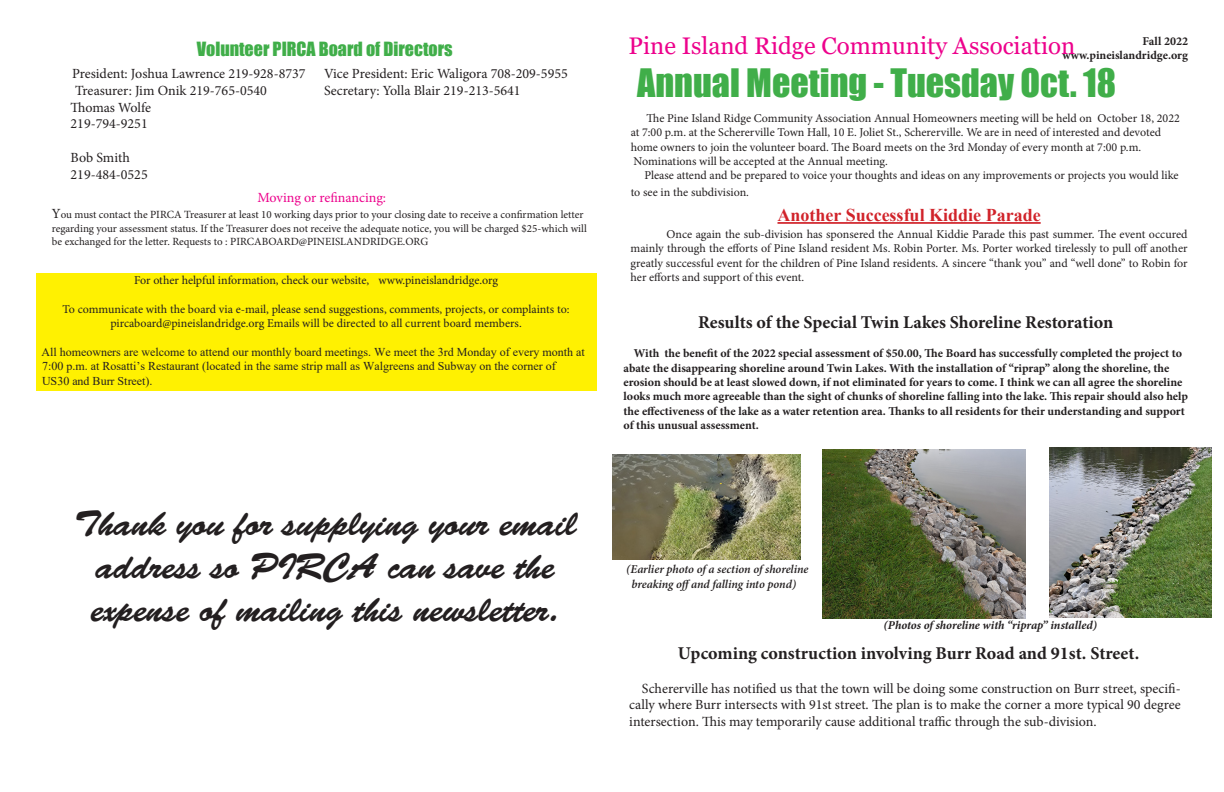
<style>
.page{position:relative;width:1224px;height:792px;background:#fff}
.page>*{position:absolute;margin:0;border:0;box-sizing:border-box;transform-origin:0 0}
.t1{font:36px "Bermuda Script";color:#231f20}
.t2{font:36px "Impact";color:#40ae49}
.t3{font:24px "Georgia";color:#ed028c}
.t4{font:700 18px "Minion Pro";color:#231f20}
.t5{font:18px "Impact";color:#40ae49}
.t6{font:700 18px "Times New Roman";color:#d1232a}
.t7{font:14px/16.8px "Minion Pro";color:#231f20}
.t8{font:14px "Minion Pro";letter-spacing:-.005em;color:#ed028c}
.t9{font:12px/14.4px "Minion Pro";letter-spacing:-.005em;color:#231f20}
.t10{font:700 12px/14.4px "Minion Pro";color:#231f20}
.t11{font:12px/14.4px "Times New Roman";color:#231f20}
.t12{font:italic 600 12px "Minion Pro";letter-spacing:-.01em;color:#231f20}
.t13{font:italic 700 12px "Minion Pro";letter-spacing:-.005em;color:#231f20}
.t14{font:11px/13.2px "Minion Pro";color:#231f20}
.s1{font-size:14px}
</style>
<div class="page">
<div style="left:36px;top:274px;width:560px;height:117px;background:#fff101"></div>
<hr style="left:778px;top:222px;width:263px;height:2px;background:#d1232a">
<img style="left:612px;top:454px;width:188px;height:105px">
<img style="left:822px;top:449px;width:203px;height:169px">
<img style="left:1050px;top:448px;width:162px;height:169px">
<p class="t5" style="left:197px;top:35px;width:257px">Volunteer PIRCA Board of Directors</p>
<p class="t3" style="left:629px;top:31px;width:448px">Pine Island Ridge Community Association</p>
<p class="t10" style="left:1142px;top:34px;width:47px">Fall 2022</p>
<p class="t10" style="left:1063px;top:48px;width:127px">www.pineislandridge.org</p>
<p class="t7" style="left:72px;top:65px;width:235px">President: Joshua Lawrence 219-928-8737</p>
<p class="t7" style="left:324px;top:65px;width:245px">Vice President: Eric Waligora 708-209-5955</p>
<p class="t7" style="left:75px;top:82px;width:193px">Treasurer: Jim Onik 219-765-0540</p>
<p class="t7" style="left:324px;top:82px;width:198px">Secretary: Yolla Blair 219-213-5641</p>
<p class="t7" style="left:71px;top:99px;width:82px">Thomas Wolfe</p>
<p class="t7" style="left:71px;top:116px;width:79px">219-794-9251</p>
<p class="t7" style="left:71px;top:149px;width:79px">Bob Smith<br>219-484-0525</p>
<p class="t8" style="left:258px;top:188px;width:130px">Moving or refinancing:</p>
<p class="t14" style="left:52px;top:208px;width:537px"><span class="s1">Y</span>ou must contact the PIRCA Treasurer at least 10 working days prior to your closing date to receive a confirmation letter regarding your assessment status. If the Treasurer does not receive the adequate notice, you will be charged $25-which will be exchanged for the letter. Requests to : PIRCABOARD@PINEISLANDRIDGE.ORG</p>
<p class="t9" style="left:134px;top:273px;width:366px">For other helpful information, check our website, www.pineislandridge.org</p>
<p class="t9" style="left:63px;top:302px;width:508px">To communicate with the board via e-mail, please send suggestions, comments, projects, or complaints to:</p>
<p class="t9" style="left:110px;top:316px;width:413px">pircaboard@pineislandridge.org Emails will be directed to all current board members.</p>
<p class="t11" style="left:41px;top:344px;width:545px">All homeowners are welcome to attend our monthly board meetings. We meet the 3rd Monday of every month at<br>7:00 p.m. at Rosatti’s Restaurant (located in the same strip mall as Walgreens and Subway on the corner of</p>
<p class="t11" style="left:42px;top:373px;width:112px">US30 and Burr Street).</p>
<p class="t1" style="left:74px;top:502px;width:504px">Thank you for supplying your email</p>
<p class="t1" style="left:96px;top:545px;width:460px">address so PIRCA can save the</p>
<p class="t1" style="left:91px;top:588px;width:470px">expense of mailing this newsletter.</p>
<p class="t2" style="left:637px;top:55px;width:480px">Annual Meeting - Tuesday Oct. 18</p>
<p class="t9" style="left:631px;top:111px;width:551px;text-indent:16px">The Pine Island Ridge Community Association Annual Homeowners meeting will be held on October 18, 2022 at 7:00 p.m. at the Schererville Town Hall, 10 E. Joliet St., Schererville. We are in need of interested and devoted home owners to join the volunteer board. The Board meets on the 3rd Monday of every month at 7:00 p.m.</p>
<p class="t9" style="left:633px;top:154px;width:256px">Nominations will be accepted at the Annual meeting.</p>
<p class="t9" style="left:631px;top:167px;width:550px;line-height:16.8px;text-indent:14px">Please attend and be prepared to voice your thoughts and ideas on any improvements or projects you would like to see in the subdivision.</p>
<p class="t6" style="left:778px;top:202px;width:265px">Another Successful Kiddie Parade</p>
<p class="t9" style="left:631px;top:227px;width:559px;text-align:justify;text-indent:36px">Once again the sub-division has sponsered the Annual Kiddie Parade this past summer. The event occured mainly through the efforts of Pine Island resident Ms. Robin Porter. Ms. Porter worked tirelessly to pull off another greatly successful event for the children of Pine Island residents. A sincere “thank you” and “well done” to Robin for her efforts and support of this event.</p>
<p class="t4" style="left:698px;top:310px;width:417px">Results of the Special Twin Lakes Shoreline Restoration</p>
<p class="t10" style="left:624px;top:346px;width:566px;text-indent:10px">With the benefit of the 2022 special assessment of $50.00, The Board has successfully completed the project to abate the disappearing shoreline around Twin Lakes. With the installation of “riprap” along the shoreline, the erosion should be at least slowed down, if not eliminated for years to come. I think we can all agree the shoreline looks much more agreeable than the sight of chunks of shoreline falling into the lake. This repair should also help the effectiveness of the lake as a water retention area. Thanks to all residents for their understanding and support of this unusual assessment.</p>
<p class="t12" style="left:626px;top:562px;width:184px">(Earlier photo of a section of shoreline</p>
<p class="t12" style="left:632px;top:577px;width:166px">breaking off and falling into pond)</p>
<p class="t13" style="left:883px;top:617px;width:215px">(Photos of shoreline with “riprap” installed)</p>
<p class="t4" style="left:678px;top:640px;width:463px">Upcoming construction involving Burr Road and 91st. Street.</p>
<p class="t7" style="left:629px;top:680px;width:553px;text-align:justify;text-indent:13px">Schererville has notified us that the town will be doing some construction on Burr street, specifi&shy;cally where Burr intersects with 91st street. The plan is to make the corner a more typical 90 degree intersection. This may temporarily cause additional traffic through the sub-division.</p>
</div>
